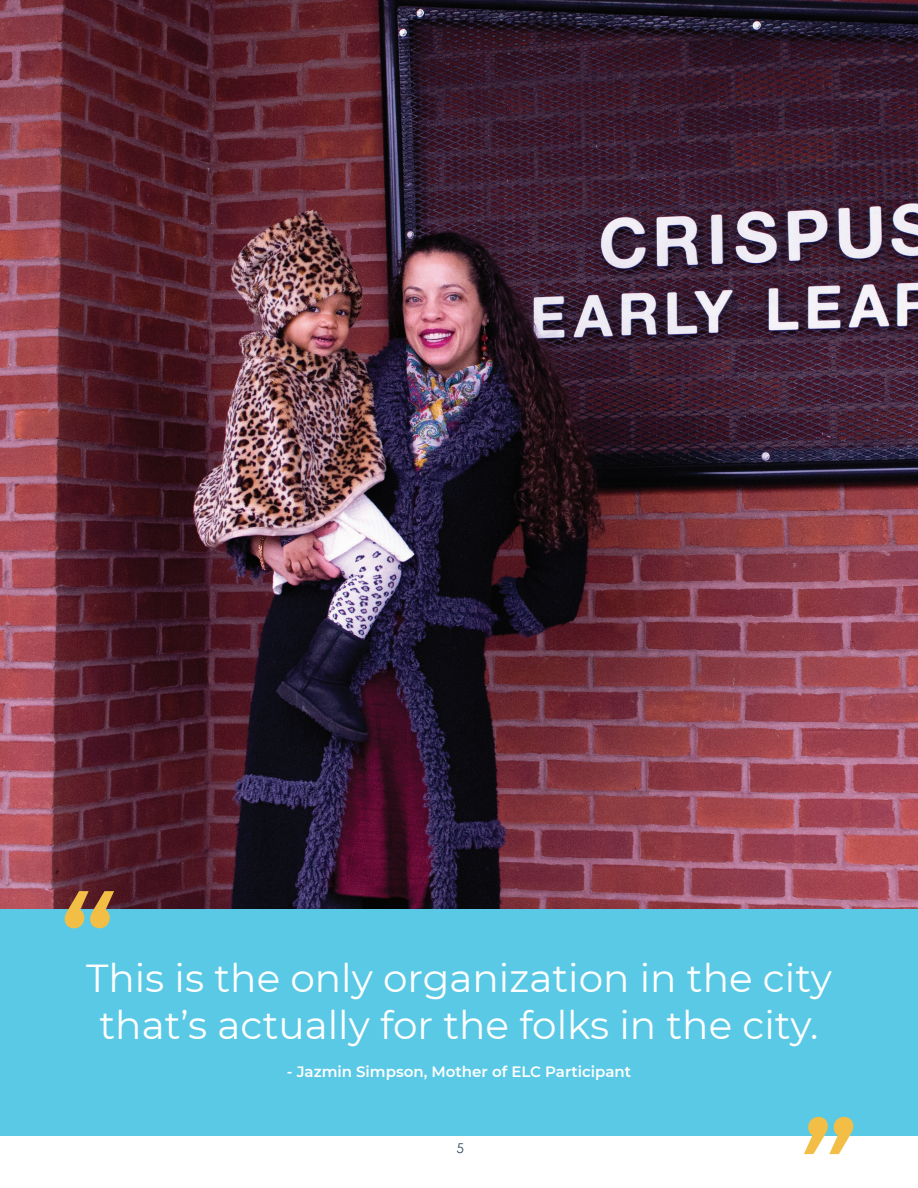
<style>
.page{position:relative;width:918px;height:1188px;background:#fff}
.page>*{position:absolute;margin:0;border:0;box-sizing:border-box;transform-origin:0 0}
.t1{font:italic 600 120px "Montserrat";color:#f2be45}
.t2{font:39px/46.8px "Montserrat";color:#fff;text-align:center}
.t3{font:600 15px "Montserrat";color:#fff}
.t4{font:13.5px "Century Gothic";color:#334b5f}
</style>
<div class="page">
<img style="left:0;top:0;width:918px;height:909px">
<div style="left:0;top:909px;width:918px;height:227px;background:#5ac9e5"></div>
<h1 class="t1" style="left:54px;top:852px;width:56px">“</h1>
<p class="t2" style="left:86px;top:953px;width:747px">This is the only organization in the city that’s actually for the folks in the city.</p>
<p class="t3" style="left:287px;top:1061px;width:346px">- Jazmin Simpson, Mother of ELC Participant</p>
<p class="t4" style="left:457px;top:1139px;width:9px">5</p>
<h1 class="t1" style="left:864px;top:1193px;width:56px;rotate:-180deg">“</h1>
</div>
